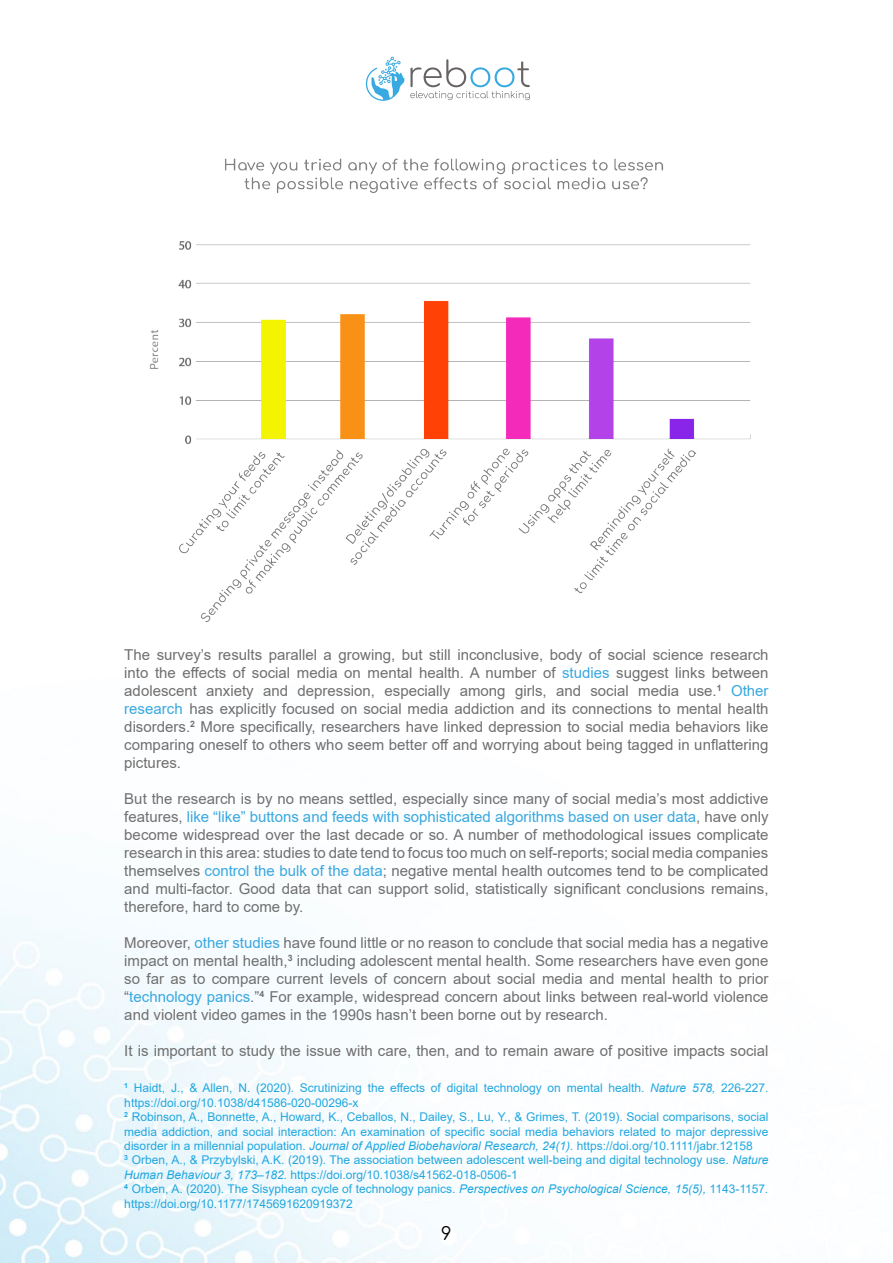
<style>
.page{position:relative;width:893px;height:1263px;background:#fff}
.page>*{position:absolute;margin:0;border:0;box-sizing:border-box;transform-origin:0 0}
.t1{font:18px "Comfortaa";color:#000}
.t2{font:15px/18px "Arial";color:#706f6f;text-align:justify}
.t3{font:12px/14.4px "Arial";color:#20a7e0}
.s1{color:#38a8e0}
.s2{font-style:italic}
</style>
<div class="page">
<img style="left:0;top:909px;width:487px;height:354px">
<svg style="left:410px;top:59px;width:120px;height:41px"></svg>
<svg style="left:365px;top:57px;width:39px;height:44px"></svg>
<img style="left:149px;top:158px;width:602px;height:464px">
<p class="t2" style="left:124px;top:646px;width:646px">The survey’s results parallel a growing, but still inconclusive, body of social science research into the effects of social media on mental health. A number of <span class="s1">studies</span> suggest links between adolescent anxiety and depression, especially among girls, and social media use.<sup>1</sup> <span class="s1">Other research</span> has explicitly focused on social media addiction and its connections to mental health disorders.<sup>2</sup> More specifically, researchers have linked depression to social media behaviors like comparing oneself to others who seem better off and worrying about being tagged in unflattering pictures.</p>
<p class="t2" style="left:124px;top:790px;width:646px">But the research is by no means settled, especially since many of social media’s most addictive features, <span class="s1">like “like” buttons and feeds with sophisticated algorithms based on user data</span>, have only become widespread over the last decade or so. A number of methodological issues complicate research in this area: studies to date tend to focus too much on self-reports; social media companies themselves <span class="s1">control the bulk of the data</span>; negative mental health outcomes tend to be complicated and multi-factor. Good data that can support solid, statistically significant conclusions remains, therefore, hard to come by.</p>
<p class="t2" style="left:124px;top:934px;width:646px">Moreover, <span class="s1">other studies</span> have found little or no reason to conclude that social media has a negative impact on mental health,<sup>3</sup> including adolescent mental health. Some researchers have even gone so far as to compare current levels of concern about social media and mental health to prior “<span class="s1">technology panics</span>.”<sup>4</sup> For example, widespread concern about links between real-world violence and violent video games in the 1990s hasn’t been borne out by research.</p>
<p class="t2" style="left:124px;top:1042px;width:646px">It is important to study the issue with care, then, and to remain aware of positive impacts social</p>
<p class="t3" style="left:124px;top:1081px;width:646px"><sup>1</sup> Haidt, J., &amp; Allen, N. (2020). Scrutinizing the effects of digital technology on mental health. <span class="s2">Nature 578,</span> 226-227. https://doi.org/10.1038/d41586-020-00296-x<br><sup>2</sup> Robinson, A., Bonnette, A., Howard, K., Ceballos, N., Dailey, S., Lu, Y., &amp; Grimes, T. (2019). Social comparisons, social media addiction, and social interaction: An examination of specific social media behaviors related to major depressive disorder in a millennial population. <span class="s2">Journal of Applied Biobehavioral Research, 24(1).</span> https://doi.org/10.1111/jabr.12158<br><sup>3</sup> Orben, A., &amp; Przybylski, A.K. (2019). The association between adolescent well-being and digital technology use. <span class="s2">Nature Human Behaviour 3, 173–182.</span> https://doi.org/10.1038/s41562-018-0506-1<br><sup>4</sup> Orben, A. (2020). The Sisyphean cycle of technology panics. <span class="s2">Perspectives on Psychological Science, 15(5),</span> 1143-1157<span class="s2">. </span>https://doi.org/10.1177/1745691620919372</p>
<p class="t1" style="left:441px;top:1217px;width:12px">9</p>
</div>
